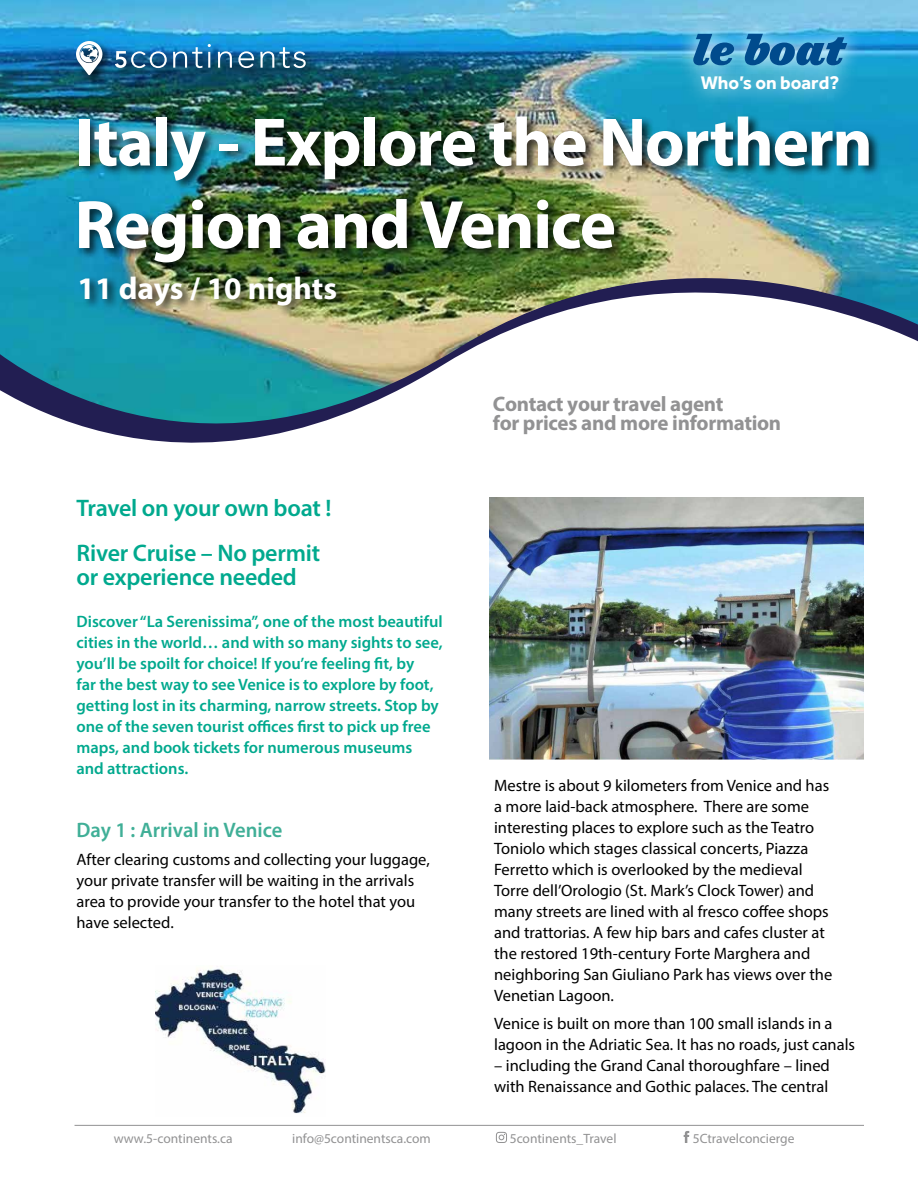
<style>
.page{position:relative;width:918px;height:1188px;background:#fff}
.page>*{position:absolute;margin:0;border:0;box-sizing:border-box;transform-origin:0 0}
.t1{font:700 69px/82.5px "Myriad Pro";letter-spacing:-.02em;color:#fff}
.t2{font:700 31.5px "Myriad Pro";color:#fff}
.t3{font:600 24px/45px "Myriad Pro";letter-spacing:-.01em;color:#01a98e}
.t4{font:700 21px/18.9px "Myriad Pro";letter-spacing:-.015em;color:#929293}
.t5{font:600 21px "Myriad Pro";color:#40af97}
.t6{font:700 18.9px "Effra";color:#fff}
.t7{font:16.5px/21px "Myriad Pro";color:#000}
.t8{font:600 16.5px/21px "Myriad Pro";color:#01a98e}
.t9{font:13.5px "Myriad Pro";color:#929293}
</style>
<div class="page">
<svg style="left:82px;top:426px;width:782px;height:72px"></svg>
<img style="left:0;top:0;width:918px;height:426px">
<div style="left:77px;top:113px;width:805px;height:161px;background:#000;opacity:.75"></div>
<div style="left:79px;top:273px;width:270px;height:44px;background:#000;opacity:.75"></div>
<svg style="left:496px;top:1132px;width:11px;height:11px"></svg>
<svg style="left:684px;top:1131px;width:5px;height:12px"></svg>
<img style="left:155px;top:966px;width:170px;height:148px">
<hr style="left:75px;top:1125px;width:789px;height:1px;background:#929293">
<img style="left:489px;top:498px;width:375px;height:261px">
<div style="left:73px;top:38px;width:245px;height:49px;background:#000;opacity:.75"></div>
<svg style="left:115px;top:51px;width:52px;height:17px"></svg>
<svg style="left:173px;top:44px;width:38px;height:24px"></svg>
<svg style="left:218px;top:51px;width:14px;height:17px"></svg>
<svg style="left:238px;top:51px;width:16px;height:17px"></svg>
<svg style="left:260px;top:47px;width:46px;height:21px"></svg>
<svg style="left:76px;top:41px;width:27px;height:34px"></svg>
<svg style="left:684px;top:83px;width:172px;height:24px;background:#2aa5ca"></svg>
<svg style="left:675px;top:15px;width:189px;height:68px;background:#58b8dd"></svg>
<svg style="left:693px;top:34px;width:41px;height:31px"></svg>
<svg style="left:745px;top:34px;width:102px;height:31px;background:#2f80b6"></svg>
<p class="t6" style="left:701px;top:71px;width:140px">Who’s on board?</p>
<h1 class="t1" style="left:75px;top:99px;width:800px">Italy - Explore the Northern<br>Region and Venice</h1>
<h2 class="t2" style="left:78px;top:268px;width:261px">11 days / 10 nights</h2>
<h3 class="t3" style="left:76px;top:485px;width:256px">Travel on your own boat !<br>River Cruise – No permit</h3>
<h3 class="t3" style="left:76px;top:554px;width:222px">or experience needed</h3>
<p class="t8" style="left:76px;top:610px;width:368px">Discover “La Serenissima”, one of the most beautiful cities in the world… and with so many sights to see, you’ll be spoilt for choice! If you’re feeling fit, by<br>far the best way to see Venice is to explore by foot, getting lost in its charming, narrow streets. Stop by one of the seven tourist offices first to pick up free maps, and book tickets for numerous museums and attractions.</p>
<p class="t5" style="left:76px;top:816px;width:207px">Day 1 : Arrival in Venice</p>
<p class="t7" style="left:76px;top:848px;width:355px">After clearing customs and collecting your luggage, your private transfer will be waiting in the arrivals area to provide your transfer to the hotel that you have selected.</p>
<p class="t4" style="left:493px;top:394px;width:290px">Contact your travel agent<br>for prices and more information</p>
<p class="t7" style="left:494px;top:775px;width:340px">Mestre is about 9 kilometers from Venice and has a more laid-back atmosphere. There are some interesting places to explore such as the Teatro Toniolo which stages classical concerts, Piazza Ferretto which is overlooked by the medieval Torre dell’Orologio (St. Mark’s Clock Tower) and many streets are lined with al fresco coffee shops and trattorias. A few hip bars and cafes cluster at the restored 19th-century Forte Marghera and neighboring San Giuliano Park has views over the Venetian Lagoon.</p>
<p class="t7" style="left:494px;top:1012px;width:363px">Venice is built on more than 100 small islands in a lagoon in the Adriatic Sea. It has no roads, just canals</p>
<p class="t7" style="left:494px;top:1054px;width:337px">– including the Grand Canal thoroughfare – lined with Renaissance and Gothic palaces. The central</p>
<p class="t9" style="left:114px;top:1130px;width:120px">www.5-continents.ca</p>
<p class="t9" style="left:292px;top:1130px;width:140px">info@5continentsca.com</p>
<p class="t9" style="left:510px;top:1130px;width:108px">5continents_Travel</p>
<p class="t9" style="left:693px;top:1130px;width:103px">5Ctravelconcierge</p>
</div>
